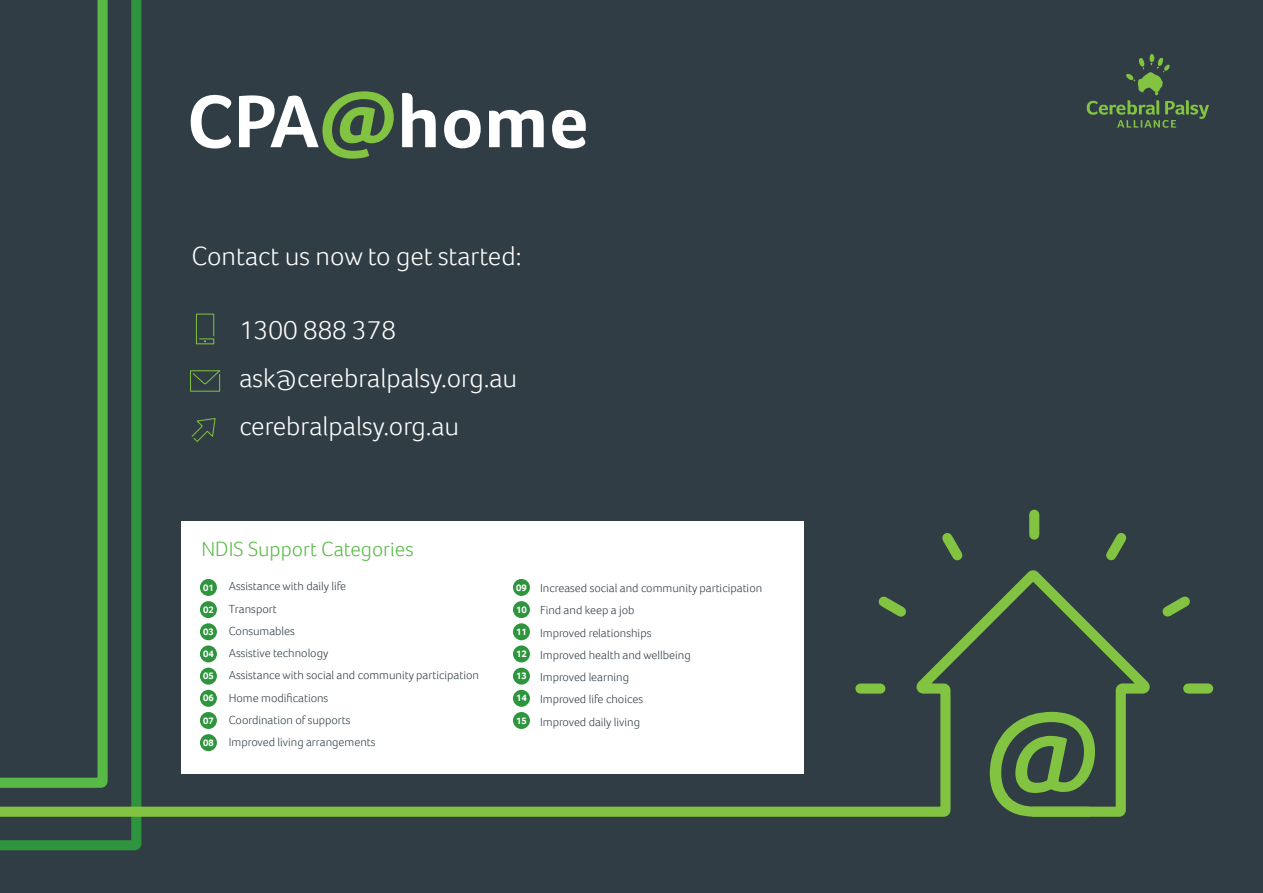
<style>
.page{position:relative;width:1263px;height:893px;background:#303d45}
.page>*{position:absolute;margin:0;border:0;box-sizing:border-box;transform-origin:0 0}
.t1{font:300 27px/47.7px "Foco";color:#fff}
.t2{font:300 21px "Foco";color:#58b947}
.t3{font:300 12px/22.2px "Foco";color:#2e3c44}
.t4{font:700 9.75px "Foco";color:#fff}
</style>
<div class="page">
<svg style="left:0;top:0;width:142px;height:851px"></svg>
<svg style="left:0;top:561px;width:1126px;height:261px"></svg>
<svg style="left:53px;top:712px;width:1073px;height:104px"></svg>
<svg style="left:850px;top:509px;width:364px;height:190px"></svg>
<svg style="left:191px;top:418px;width:25px;height:24px"></svg>
<svg style="left:190px;top:370px;width:31px;height:22px"></svg>
<svg style="left:196px;top:313px;width:18px;height:32px"></svg>
<svg style="left:191px;top:95px;width:40px;height:53px"></svg>
<svg style="left:239px;top:91px;width:155px;height:68px"></svg>
<svg style="left:402px;top:93px;width:34px;height:54px"></svg>
<svg style="left:444px;top:110px;width:37px;height:38px"></svg>
<svg style="left:489px;top:110px;width:55px;height:37px"></svg>
<svg style="left:552px;top:110px;width:34px;height:38px"></svg>
<div style="left:181px;top:522px;width:623px;height:252px;background:#fff"></div>
<div style="left:200px;top:579px;width:17px;height:17px;background:#2e953e;border-radius:50%"></div>
<div style="left:513px;top:579px;width:17px;height:17px;background:#2e953e;border-radius:50%"></div>
<div style="left:200px;top:601px;width:17px;height:17px;background:#2e953e;border-radius:50%"></div>
<div style="left:513px;top:601px;width:17px;height:17px;background:#2e953e;border-radius:50%"></div>
<div style="left:200px;top:623px;width:17px;height:17px;background:#2e953e;border-radius:50%"></div>
<div style="left:513px;top:623px;width:17px;height:17px;background:#2e953e;border-radius:50%"></div>
<div style="left:200px;top:645px;width:17px;height:17px;background:#2e953e;border-radius:50%"></div>
<div style="left:513px;top:645px;width:17px;height:17px;background:#2e953e;border-radius:50%"></div>
<div style="left:200px;top:668px;width:17px;height:17px;background:#2e953e;border-radius:50%"></div>
<div style="left:513px;top:668px;width:17px;height:17px;background:#2e953e;border-radius:50%"></div>
<div style="left:200px;top:690px;width:17px;height:17px;background:#2e953e;border-radius:50%"></div>
<div style="left:513px;top:690px;width:17px;height:17px;background:#2e953e;border-radius:50%"></div>
<div style="left:200px;top:734px;width:17px;height:17px;background:#2e953e;border-radius:50%"></div>
<div style="left:200px;top:712px;width:17px;height:17px;background:#2e953e;border-radius:50%"></div>
<div style="left:513px;top:712px;width:17px;height:17px;background:#2e953e;border-radius:50%"></div>
<svg style="left:1087px;top:54px;width:122px;height:74px"></svg>
<h1 class="t1" style="left:192px;top:231px;width:331px">Contact us now to get started:</h1>
<h1 class="t1" style="left:239px;top:306px;width:279px">1300 888 378 ask@cerebralpalsy.org.au cerebralpalsy.org.au</h1>
<h2 class="t2" style="left:201px;top:535px;width:214px">NDIS Support Categories</h2>
<p class="t3" style="left:229px;top:575px;width:252px">Assistance with daily life<br>Transport<br>Consumables<br>Assistive technology<br>Assistance with social and community participation<br>Home modifications<br>Coordination of supports<br>Improved living arrangements</p>
<p class="t3" style="left:540px;top:577px;width:224px">Increased social and community participation<br>Find and keep a job<br>Improved relationships<br>Improved health and wellbeing<br>Improved learning<br>Improved life choices<br>Improved daily living</p>
<p class="t4" style="left:203px;top:581px;width:12px">01</p>
<p class="t4" style="left:516px;top:581px;width:12px">09</p>
<p class="t4" style="left:203px;top:603px;width:12px">02</p>
<p class="t4" style="left:516px;top:603px;width:12px">10</p>
<p class="t4" style="left:203px;top:625px;width:12px">03</p>
<p class="t4" style="left:516px;top:625px;width:12px">11</p>
<p class="t4" style="left:203px;top:647px;width:12px">04</p>
<p class="t4" style="left:516px;top:647px;width:12px">12</p>
<p class="t4" style="left:203px;top:669px;width:12px">05</p>
<p class="t4" style="left:516px;top:669px;width:12px">13</p>
<p class="t4" style="left:203px;top:692px;width:12px">06</p>
<p class="t4" style="left:516px;top:692px;width:12px">14</p>
<p class="t4" style="left:203px;top:736px;width:12px">08</p>
<p class="t4" style="left:203px;top:714px;width:12px">07</p>
<p class="t4" style="left:516px;top:714px;width:12px">15</p>
</div>
